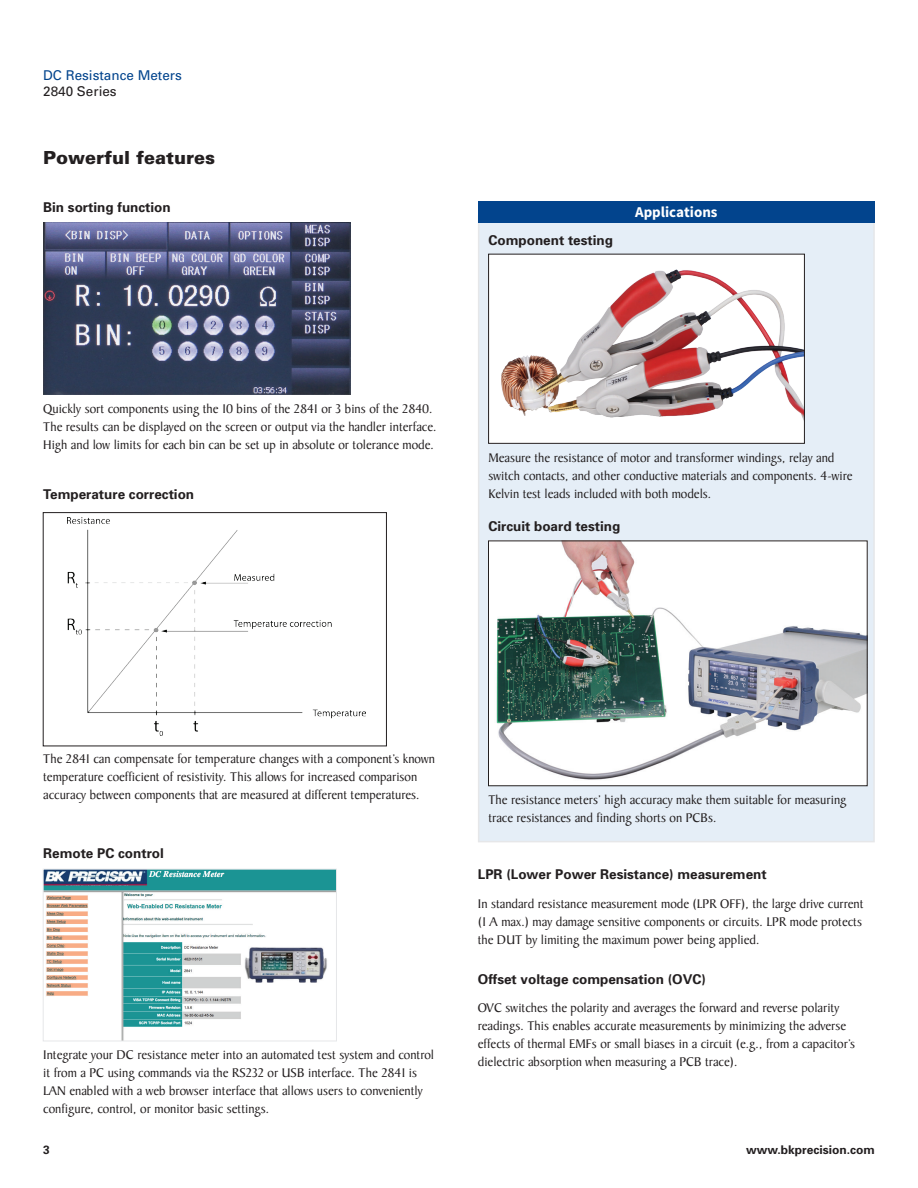
<style>
.page{position:relative;width:918px;height:1188px;background:#fff}
.page>*{position:absolute;margin:0;border:0;box-sizing:border-box;transform-origin:0 0}
.t1{font:900 18px "Univers";color:#231f20}
.t2{font:700 15px "Source Sans Pro";color:#fff}
.t3{font:13.5px/18px "Baker Signet";color:#231f20}
.t4{font:700 13.5px "Univers";color:#231f20}
.t5{font:13.5px "Univers";color:#02448d}
.t6{font:13.5px "Univers";color:#231f20}
.t7{font:700 12px "Univers";color:#231f20}
</style>
<div class="page">
<img style="left:43px;top:222px;width:308px;height:172px">
<img style="left:68px;top:517px;width:298px;height:218px">
<div style="left:43px;top:512px;width:344px;height:234px;border:1px solid #231f20"></div>
<img style="left:45px;top:871px;width:290px;height:168px">
<div style="left:43px;top:869px;width:294px;height:172px;border:1px solid #e6e7e9"></div>
<div style="left:478px;top:215px;width:397px;height:627px;background:#e5eef7;border:2px solid #e6e7e9"></div>
<div style="left:489px;top:254px;width:315px;height:189px;background:#fff"></div>
<img style="left:501px;top:269px;width:302px;height:150px">
<div style="left:488px;top:254px;width:317px;height:190px;border:1px solid #231f20"></div>
<img style="left:490px;top:543px;width:375px;height:241px">
<div style="left:488px;top:541px;width:379px;height:245px;border:1px solid #231f20"></div>
<div style="left:478px;top:201px;width:397px;height:21px;background:#02448d"></div>
<p class="t5" style="left:43px;top:67px;width:140px">DC Resistance Meters</p>
<p class="t6" style="left:43px;top:83px;width:75px">2840 Series</p>
<h1 class="t1" style="left:43px;top:147px;width:173px">Powerful features</h1>
<p class="t4" style="left:43px;top:199px;width:129px">Bin sorting function</p>
<p class="t4" style="left:489px;top:232px;width:126px">Component testing</p>
<p class="t2" style="left:635px;top:203px;width:84px">Applications</p>
<p class="t3" style="left:43px;top:400px;width:395px">Quickly sort components using the 10 bins of the 2841 or 3 bins of the 2840.<br>The results can be displayed on the screen or output via the handler interface.<br>High and low limits for each bin can be set up in absolute or tolerance mode.</p>
<p class="t4" style="left:43px;top:486px;width:153px">Temperature correction</p>
<p class="t3" style="left:489px;top:449px;width:366px">Measure the resistance of motor and transformer windings, relay and switch contacts, and other conductive materials and components. 4-wire<br>Kelvin test leads included with both models.</p>
<p class="t4" style="left:488px;top:518px;width:134px">Circuit board testing</p>
<p class="t3" style="left:43px;top:750px;width:393px">The 2841 can compensate for temperature changes with a component’s known temperature coefficient of resistivity. This allows for increased comparison accuracy between components that are measured at different temperatures.</p>
<p class="t4" style="left:43px;top:845px;width:122px">Remote PC control</p>
<p class="t3" style="left:43px;top:1046px;width:392px">Integrate your DC resistance meter into an automated test system and control it from a PC using commands via the RS232 or USB interface. The 2841 is LAN enabled with a web browser interface that allows users to conveniently configure, control, or monitor basic settings.</p>
<p class="t3" style="left:488px;top:791px;width:360px">The resistance meters’ high accuracy make them suitable for measuring trace resistances and finding shorts on PCBs.</p>
<p class="t4" style="left:478px;top:867px;width:290px">LPR (Lower Power Resistance) measurement</p>
<p class="t3" style="left:478px;top:895px;width:387px;text-align:justify">In standard resistance measurement mode (LPR OFF), the large drive current (1 A max.) may damage sensitive components or circuits. LPR mode protects the DUT by limiting the maximum power being applied.</p>
<p class="t4" style="left:478px;top:971px;width:230px">Offset voltage compensation (OVC)</p>
<p class="t3" style="left:478px;top:999px;width:379px">OVC switches the polarity and averages the forward and reverse polarity readings. This enables accurate measurements by minimizing the adverse effects of thermal EMFs or small biases in a circuit (e.g., from a capacitor’s dielectric absorption when measuring a PCB trace).</p>
<p class="t7" style="left:43px;top:1143px;width:8px">3</p>
<p class="t7" style="left:746px;top:1143px;width:130px">www.bkprecision.com</p>
</div>
